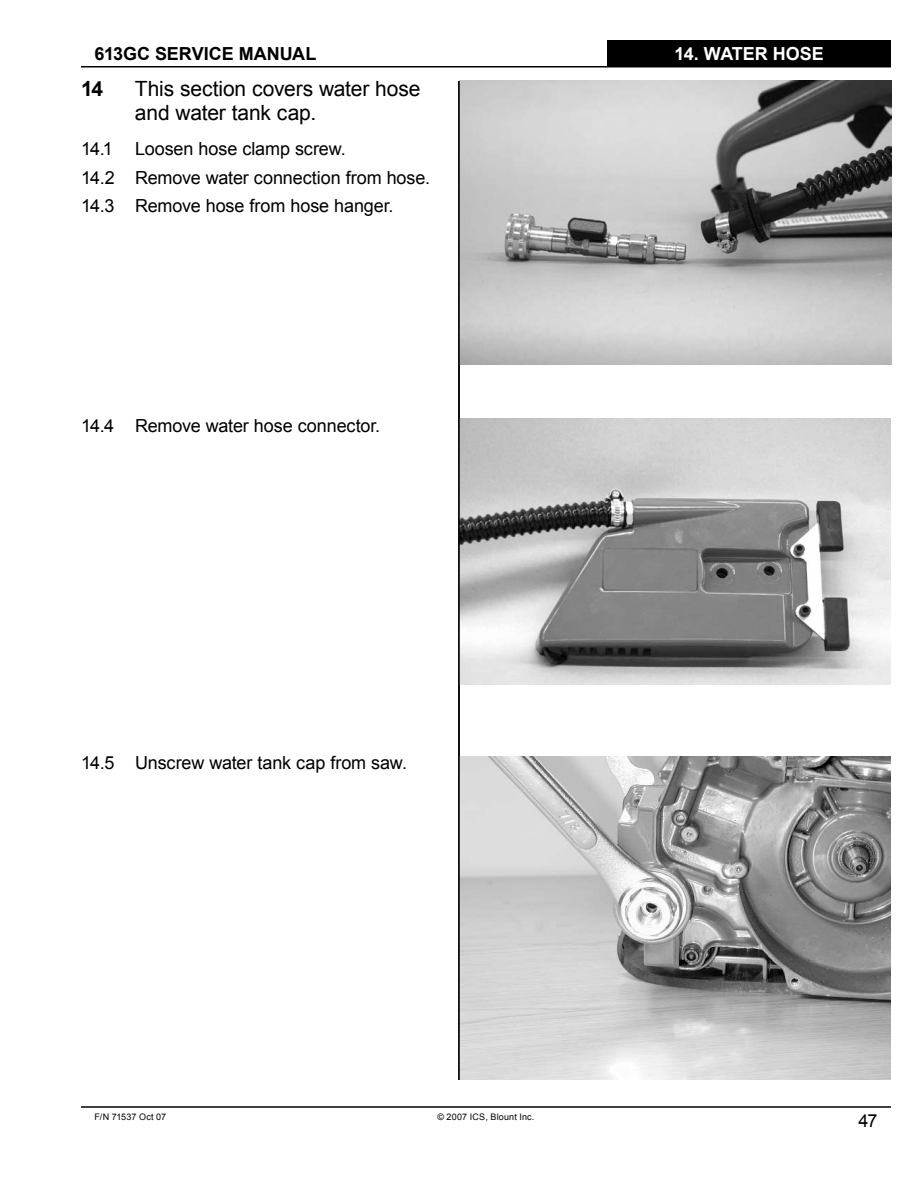
<style>
.page{position:relative;width:918px;height:1188px;background:#fff}
.page>*{position:absolute;margin:0;border:0;box-sizing:border-box;transform-origin:0 0}
.t1{font:21px/24px "Arial";letter-spacing:-.005em;color:#000}
.t2{font:700 21px "Arial";color:#000}
.t3{font:18px/28.3px "Arial";letter-spacing:-.005em;color:#000}
.t4{font:700 18px "Arial";letter-spacing:-.005em;color:#000}
.t5{font:700 18px "Arial";letter-spacing:-.005em;color:#fff}
.t6{font:9px "Arial";letter-spacing:.02em;color:#000}
</style>
<div class="page">
<hr style="left:81px;top:66px;width:810px;height:2px;background:#000">
<hr style="left:81px;top:1106px;width:810px;height:2px;background:#000">
<div style="left:608px;top:40px;width:283px;height:28px;background:#000"></div>
<img style="left:460px;top:81px;width:431px;height:283px">
<img style="left:460px;top:418px;width:431px;height:267px">
<img style="left:460px;top:756px;width:431px;height:324px">
<hr style="left:458px;top:81px;width:2px;height:999px;background:#000">
<p class="t4" style="left:94px;top:44px;width:223px">613GC SERVICE MANUAL</p>
<p class="t5" style="left:724px;top:44px;width:51px">TITLE</p>
<p class="t5" style="left:675px;top:44px;width:151px">14. WATER HOSE</p>
<p class="t2" style="left:81px;top:77px;width:24px">14</p>
<p class="t1" style="left:135px;top:77px;width:287px">This section covers water hose and water tank cap.</p>
<p class="t3" style="left:81px;top:135px;width:351px">14.1 Loosen hose clamp screw.<br>14.2 Remove water connection from hose.<br>14.3 Remove hose from hose hanger.</p>
<p class="t3" style="left:81px;top:411px;width:301px">14.4 Remove water hose connector.</p>
<p class="t3" style="left:81px;top:749px;width:328px">14.5 Unscrew water tank cap from saw.</p>
<p class="t6" style="left:94px;top:1112px;width:73px">F/N 71537 Oct 07</p>
<p class="t6" style="left:438px;top:1112px;width:98px">© 2007 ICS, Blount Inc.</p>
<p class="t3" style="left:858px;top:1106px;width:21px">47</p>
</div>
